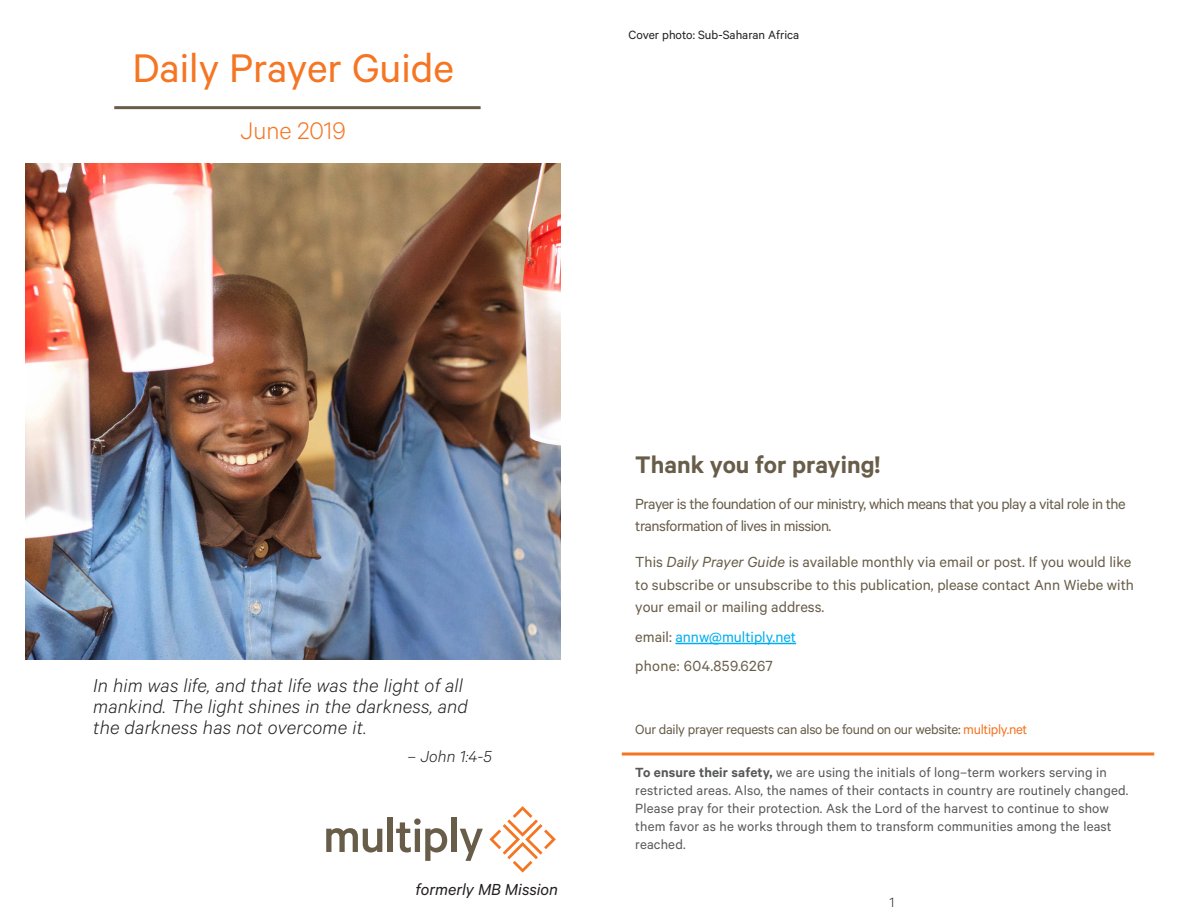
<style>
.page{position:relative;width:1188px;height:918px;background:#fff}
.page>*{position:absolute;margin:0;border:0;box-sizing:border-box;transform-origin:0 0}
.t1{font:45px "Calibre";color:#f57523}
.t2{font:600 27px "Calibre";color:#685d49}
.t3{font:300 27px "Calibre";color:#f57523}
.Weekday_Scripture{font:italic 300 21px/21px "Calibre";letter-spacing:.01em;color:#231f20}
.t4{font:italic 18px "Calibre";color:#231f20}
.Weekday_Scripture-2{font:italic 300 18px "Calibre";color:#231f20}
.t5{font:16.5px/22.5px "Calibre";color:#685d49}
.t6{font:16.5px/22.5px "Calibre";letter-spacing:-.03em;color:#685d49}
.t7{font:16.5px "Calibre";color:#00aeef}
.t8{font:16.5px "Calibre";letter-spacing:.02em;color:#685d49}
.t9{font:15px/18px "Calibre";letter-spacing:.01em;color:#57585a}
.t10{font:15px "Calibre";letter-spacing:-.02em;color:#685d49}
.t11{font:300 15px "Calibre";color:#231f20}
.Weekday_Body{font:13.5px "Calibre";color:#231f20}
.s1{font-style:italic}
.s2{color:#685d49}
.s3{color:#f57523}
.s4{font-weight:600}
</style>
<div class="page">
<hr style="left:114px;top:106px;width:367px;height:3px;background:#685d49">
<img style="left:26px;top:164px;width:535px;height:495px">
<svg style="left:489px;top:806px;width:67px;height:67px"></svg>
<svg style="left:326px;top:828px;width:56px;height:24px"></svg>
<div style="left:388px;top:818px;width:5px;height:34px;background:#685d49"></div>
<svg style="left:396px;top:818px;width:51px;height:43px"></svg>
<div style="left:451px;top:818px;width:5px;height:34px;background:#685d49"></div>
<svg style="left:460px;top:829px;width:23px;height:32px"></svg>
<hr style="left:675px;top:643px;width:121px;height:1px;background:#00aeef">
<hr style="left:622px;top:752px;width:532px;height:3px;background:#f57523">
<p class="t1" style="left:133px;top:42px;width:323px">Daily Prayer Guide</p>
<p class="t3" style="left:241px;top:115px;width:107px">June 2019</p>
<p class="Weekday_Body" style="left:628px;top:27px;width:172px">Cover photo: Sub-Saharan Africa</p>
<p class="Weekday_Scripture" style="left:93px;top:674px;width:376px">In him was life, and that life was the light of all mankind. The light shines in the darkness, and the darkness has not overcome it.</p>
<p class="Weekday_Scripture-2" style="left:407px;top:746px;width:86px">– John 1:4-5</p>
<p class="t4" style="left:416px;top:879px;width:144px">formerly MB Mission</p>
<p class="t2" style="left:635px;top:448px;width:247px">Thank you for praying!</p>
<p class="t6" style="left:635px;top:492px;width:492px">Prayer is the foundation of our ministry, which means that you play a vital role in the transformation of lives in mission.</p>
<p class="t5" style="left:635px;top:550px;width:500px">This <span class="s1">Daily Prayer Guide</span> is available monthly via email or post. If you would like to subscribe or unsubscribe to this publication, please contact Ann Wiebe with your email or mailing address.</p>
<p class="t7" style="left:635px;top:627px;width:162px"><span class="s2">email:</span> annw@multiply.net</p>
<p class="t8" style="left:635px;top:657px;width:139px">phone: 604.859.6267</p>
<p class="t10" style="left:635px;top:721px;width:394px">Our daily prayer requests can also be found on our website: <span class="s3">multiply.net</span></p>
<p class="t9" style="left:635px;top:763px;width:495px"><span class="s4">To ensure their safety,</span> we are using the initials of long–term workers serving in restricted areas. Also, the names of their contacts in country are routinely changed.<br>Please pray for their protection. Ask the Lord of the harvest to continue to show them favor as he works through them to transform communities among the least reached.</p>
<p class="t11" style="left:890px;top:893px;width:6px">1</p>
</div>
